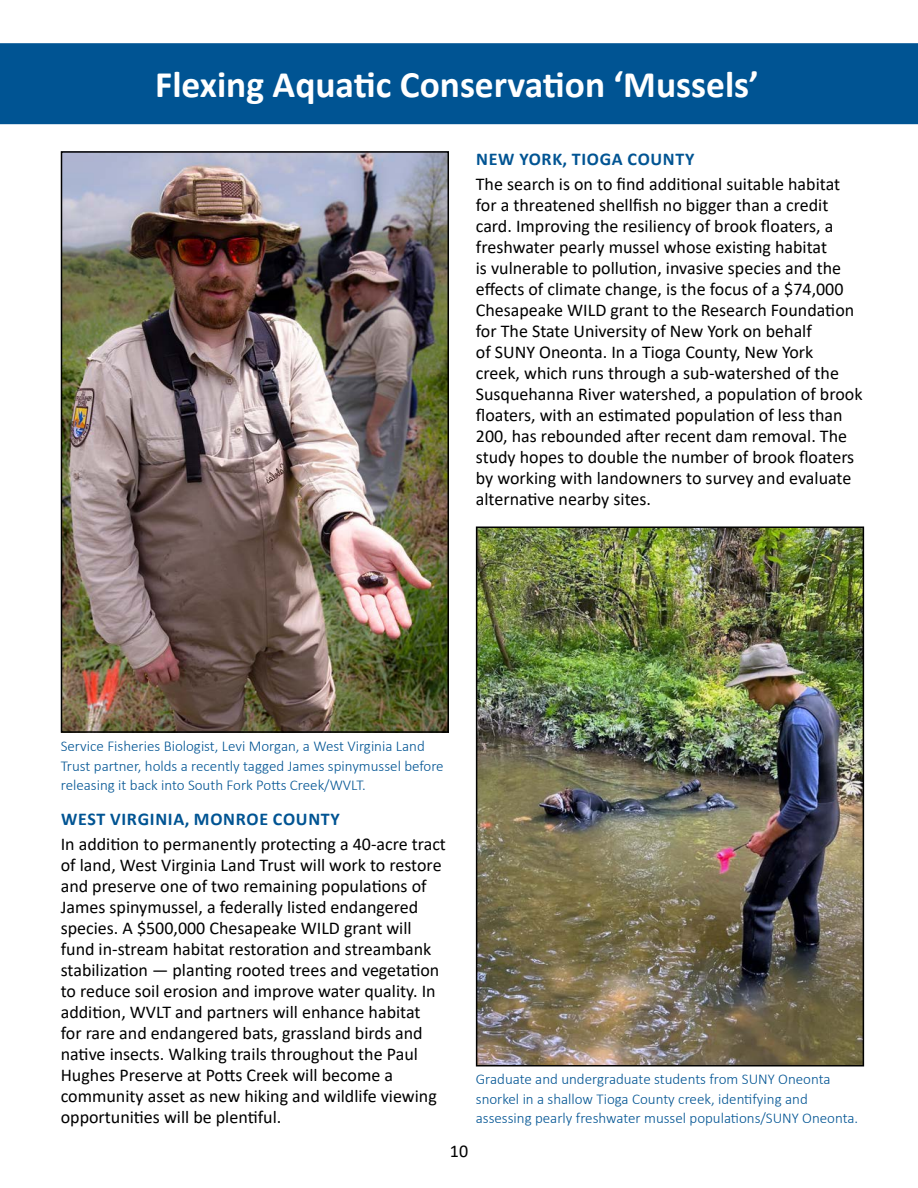
<style>
.page{position:relative;width:918px;height:1188px;background:#fff}
.page>*{position:absolute;margin:0;border:0;box-sizing:border-box;transform-origin:0 0}
.t1{font:700 37.5px "Calibri";color:#fff}
.t2{font:18px/21px "Calibri";color:#000}
.t3{font:700 18px "Calibri";letter-spacing:.04em;color:#005493}
.t4{font:300 15px/19.5px "Calibri";color:#005493}
</style>
<div class="page">
<div style="left:0;top:43px;width:918px;height:81px;background:#005493"></div>
<img style="left:64px;top:154px;width:382px;height:576px">
<div style="left:61px;top:151px;width:388px;height:582px;border:2px solid #000"></div>
<img style="left:479px;top:529px;width:382px;height:534px">
<div style="left:476px;top:526px;width:388px;height:540px;border:2px solid #000"></div>
<h2 class="t1" style="left:155px;top:58px;width:605px">Flexing Aquatic Conservation ‘Mussels’</h2>
<h3 class="t3" style="left:476px;top:146px;width:220px">NEW YORK, TIOGA COUNTY</h3>
<p class="t2" style="left:476px;top:173px;width:388px">The search is on to find additional suitable habitat for a threatened shellfish no bigger than a credit card. Improving the resiliency of brook floaters, a freshwater pearly mussel whose existing habitat<br>is vulnerable to pollution, invasive species and the effects of climate change, is the focus of a $74,000<br>Chesapeake WILD grant to the Research Foundation for The State University of New York on behalf<br>of SUNY Oneonta. In a Tioga County, New York<br>creek, which runs through a sub-watershed of the Susquehanna River watershed, a population of brook floaters, with an estimated population of less than 200, has rebounded after recent dam removal. The study hopes to double the number of brook floaters by working with landowners to survey and evaluate alternative nearby sites.</p>
<p class="t4" style="left:61px;top:736px;width:384px">Service Fisheries Biologist, Levi Morgan, a West Virginia Land<br>Trust partner, holds a recently tagged James spinymussel before releasing it back into South Fork Potts Creek/WVLT.</p>
<h3 class="t3" style="left:61px;top:806px;width:280px">WEST VIRGINIA, MONROE COUNTY</h3>
<p class="t2" style="left:61px;top:833px;width:387px">In addition to permanently protecting a 40-acre tract of land, West Virginia Land Trust will work to restore and preserve one of two remaining populations of James spinymussel, a federally listed endangered species. A $500,000 Chesapeake WILD grant will fund in-stream habitat restoration and streambank stabilization — planting rooted trees and vegetation to reduce soil erosion and improve water quality. In addition, WVLT and partners will enhance habitat<br>for rare and endangered bats, grassland birds and native insects. Walking trails throughout the Paul Hughes Preserve at Potts Creek will become a community asset as new hiking and wildlife viewing opportunities will be plentiful.</p>
<p class="t2" style="left:450px;top:1140px;width:20px">10</p>
<p class="t4" style="left:476px;top:1069px;width:384px">Graduate and undergraduate students from SUNY Oneonta snorkel in a shallow Tioga County creek, identifying and assessing pearly freshwater mussel populations/SUNY Oneonta.</p>
</div>
